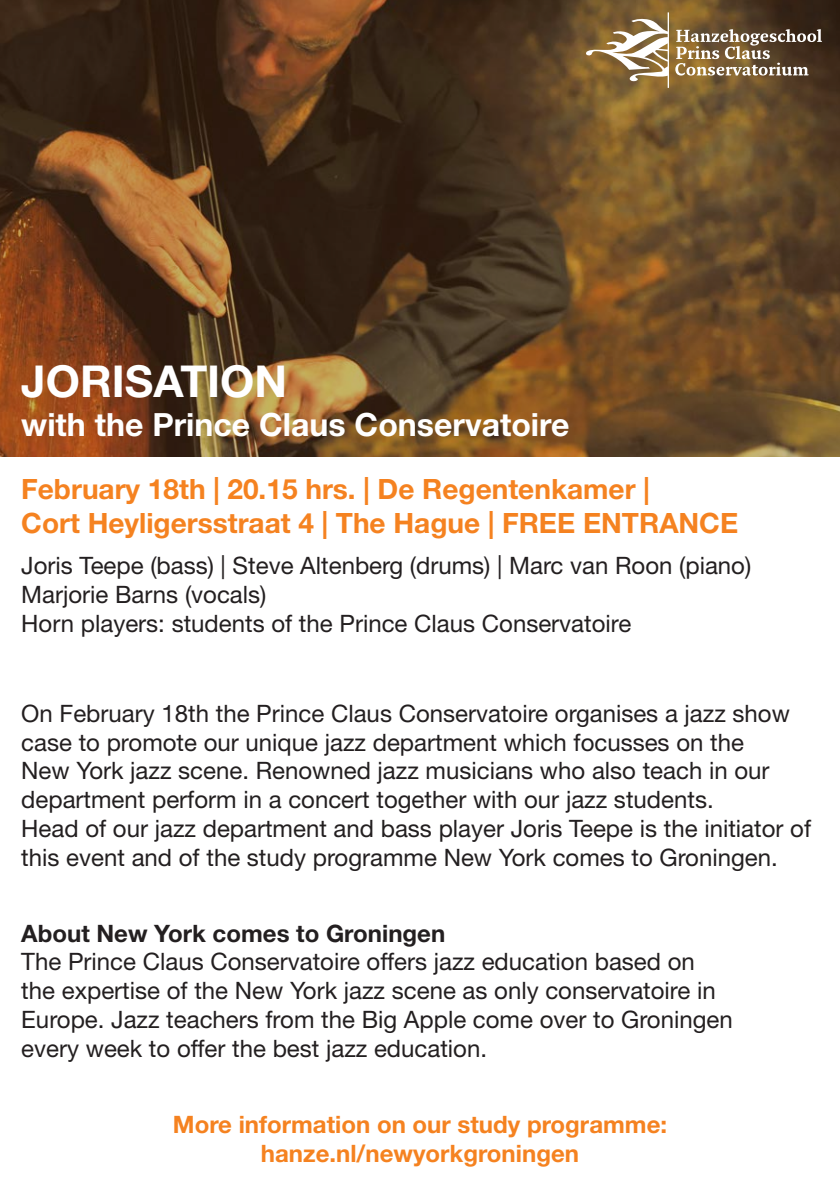
<style>
.page{position:relative;width:840px;height:1191px;background:#fff}
.page>*{position:absolute;margin:0;border:0;box-sizing:border-box;transform-origin:0 0}
.t1{font:700 44px "Helvetica Neue LT Std";color:#fff}
.t2{font:700 32px "Helvetica Neue LT Std";color:#fff}
.t3{font:700 28px/33.6px "Helvetica Neue LT Std";color:#f58220}
.t4{font:24px/28.8px "Helvetica Neue LT Std";color:#231f20}
.t5{font:700 24px "Helvetica Neue LT Std";color:#f58220}
.s1{font-weight:700}
</style>
<div class="page">
<svg style="left:0;top:0;width:839px;height:456px;background:#5e3f21"></svg>
<svg style="left:675px;top:29px;width:146px;height:47px;background:#8a775e"></svg>
<svg style="left:585px;top:12px;width:83px;height:76px"></svg>
<p class="t1" style="left:21px;top:354px;width:267px">JORISATION</p>
<p class="t2" style="left:21px;top:404px;width:549px">with the Prince Claus Conservatoire</p>
<p class="t3" style="left:21px;top:472px;width:718px">February 18th | 20.15 hrs. | De Regentenkamer |<br>Cort Heyligersstraat 4 | The Hague | FREE ENTRANCE</p>
<p class="t4" style="left:21px;top:551px;width:731px">Joris Teepe (bass) | Steve Altenberg (drums) | Marc van Roon (piano)<br>Marjorie Barns (vocals)<br>Horn players: students of the Prince Claus Conservatoire</p>
<p class="t4" style="left:21px;top:698px;width:790px">On February 18th the Prince Claus Conservatoire organises a jazz show case to promote our unique jazz department which focusses on the<br>New York jazz scene. Renowned jazz musicians who also teach in our department perform in a concert together with our jazz students.<br>Head of our jazz department and bass player Joris Teepe is the initiator of this event and of the study programme New York comes to Groningen.</p>
<p class="t4" style="left:21px;top:918px;width:712px"><span class="s1">About New York comes to Groningen<br></span>The Prince Claus Conservatoire offers jazz education based on the expertise of the New York jazz scene as only conservatoire in Europe. Jazz teachers from the Big Apple come over to Groningen every week to offer the best jazz education.</p>
<p class="t5" style="left:173px;top:1109px;width:495px">More information on our study programme:</p>
<p class="t5" style="left:261px;top:1138px;width:319px">hanze.nl/newyorkgroningen</p>
</div>
